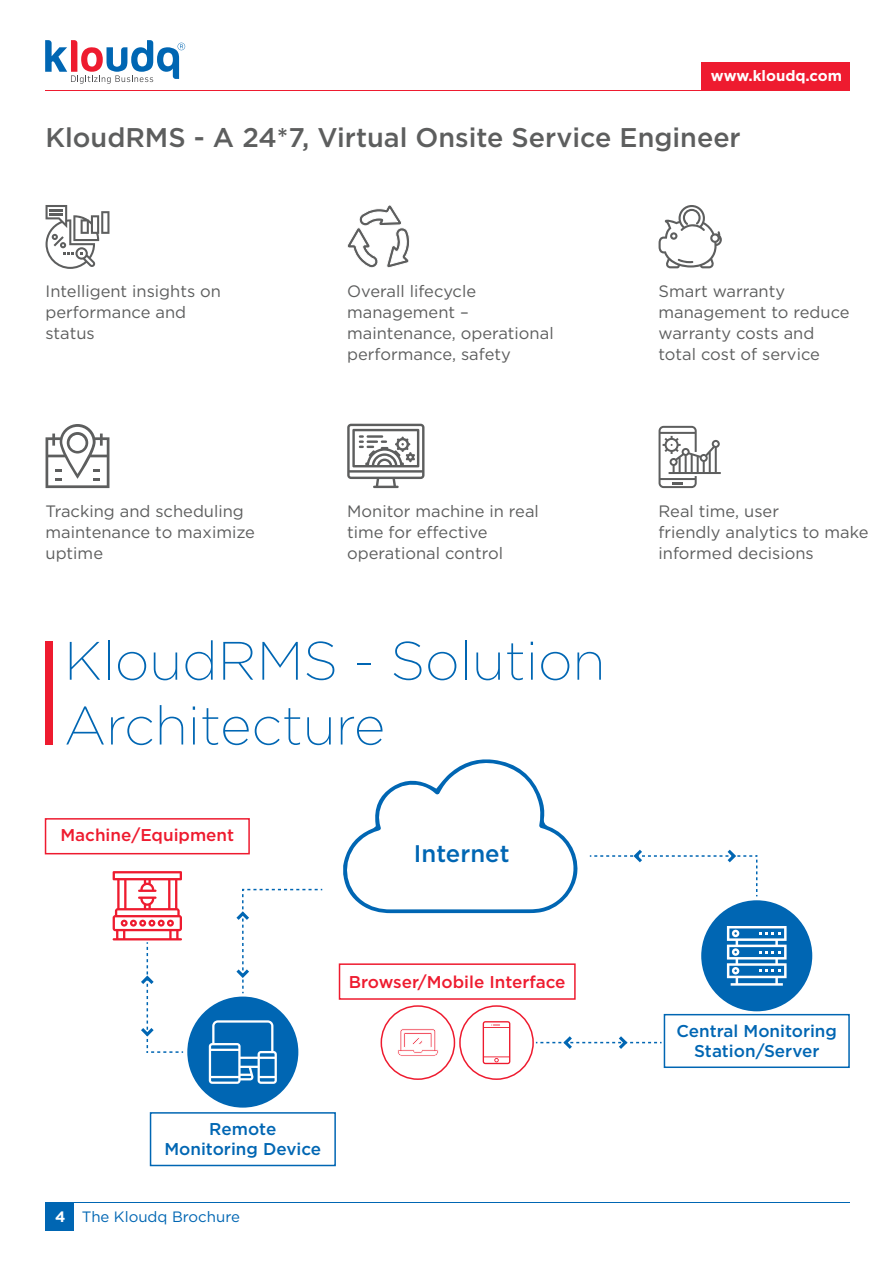
<style>
.page{position:relative;width:893px;height:1263px;background:#fff}
.page>*{position:absolute;margin:0;border:0;box-sizing:border-box;transform-origin:0 0}
.t1{font:200 54px/64.8px "Gotham";color:#0066b3}
.t2{font:500 27px "Gotham";color:#5d5e5e}
.t3{font:500 24px "Gotham";color:#0066b3}
.t4{font:500 17.1px/20.5px "Gotham";color:#0066b3;text-align:center}
.t5{font:500 17.1px "Gotham";color:#ee1b2f}
.t6{font:16.5px/21px "Gotham";color:#5d5e5e}
.t7{font:15px "Gotham";color:#0066b3}
.t8{font:700 15px "Gotham";color:#fff}
</style>
<div class="page">
<div style="left:701px;top:62px;width:149px;height:29px;background:#ee1b2f"></div>
<hr style="left:46px;top:90px;width:804px;height:1px;background:#ee1b2f">
<hr style="left:45px;top:1202px;width:804px;height:1px;background:#0066b3">
<div style="left:45px;top:1202px;width:29px;height:29px;background:#0066b3"></div>
<div style="left:46px;top:641px;width:7px;height:104px;background:#ee1b2f"></div>
<svg style="left:46px;top:205px;width:63px;height:64px"></svg>
<svg style="left:347px;top:205px;width:63px;height:63px"></svg>
<svg style="left:659px;top:205px;width:63px;height:63px"></svg>
<svg style="left:46px;top:424px;width:63px;height:64px"></svg>
<svg style="left:347px;top:424px;width:77px;height:64px"></svg>
<svg style="left:659px;top:426px;width:62px;height:62px"></svg>
<div style="left:664px;top:1014px;width:186px;height:54px;border:2px solid #0066b3"></div>
<div style="left:150px;top:1112px;width:186px;height:54px;border:2px solid #0066b3"></div>
<div style="left:339px;top:963px;width:237px;height:37px;border:2px solid #ee1b2f"></div>
<div style="left:45px;top:818px;width:205px;height:36px;border:2px solid #ee1b2f"></div>
<div style="left:701px;top:900px;width:111px;height:111px;background:#0066b3;border-radius:50%"></div>
<div style="left:187px;top:996px;width:111px;height:111px;background:#0066b3;border-radius:50%"></div>
<svg style="left:236px;top:888px;width:86px;height:105px"></svg>
<svg style="left:536px;top:1036px;width:125px;height:13px"></svg>
<svg style="left:338px;top:759px;width:449px;height:227px"></svg>
<div style="left:459px;top:1005px;width:75px;height:75px;border:2px solid #ee1b2f;border-radius:50%"></div>
<svg style="left:483px;top:1021px;width:27px;height:43px"></svg>
<div style="left:381px;top:1005px;width:74px;height:75px;border:2px solid #ee1b2f;border-radius:50%"></div>
<svg style="left:397px;top:1029px;width:41px;height:27px"></svg>
<svg style="left:209px;top:1020px;width:68px;height:64px"></svg>
<svg style="left:113px;top:871px;width:70px;height:182px"></svg>
<svg style="left:45px;top:40px;width:140px;height:44px"></svg>
<p class="t8" style="left:711px;top:69px;width:133px">www.kloudq.com</p>
<h2 class="t2" style="left:46px;top:125px;width:697px">KloudRMS - A 24*7, Virtual Onsite Service Engineer</h2>
<p class="t6" style="left:46px;top:282px;width:177px">Intelligent insights on performance and status</p>
<p class="t6" style="left:347px;top:282px;width:208px">Overall lifecycle management – maintenance, operational performance, safety</p>
<p class="t6" style="left:659px;top:282px;width:193px">Smart warranty management to reduce warranty costs and total cost of service</p>
<p class="t6" style="left:46px;top:502px;width:211px">Tracking and scheduling maintenance to maximize uptime</p>
<p class="t6" style="left:347px;top:502px;width:193px">Monitor machine in real time for effective operational control</p>
<p class="t6" style="left:659px;top:502px;width:211px">Real time, user<br>friendly analytics to make informed decisions</p>
<h1 class="t1" style="left:64px;top:631px;width:543px">KloudRMS - Solution<br>Architecture</h1>
<p class="t5" style="left:60px;top:827px;width:175px">Machine/Equipment</p>
<h3 class="t3" style="left:414px;top:843px;width:97px">Internet</h3>
<p class="t5" style="left:349px;top:974px;width:218px">Browser/Mobile Interface</p>
<p class="t4" style="left:164px;top:1119px;width:158px">Remote<br>Monitoring Device</p>
<p class="t8" style="left:55px;top:1210px;width:12px">4</p>
<p class="t7" style="left:82px;top:1209px;width:160px">The Kloudq Brochure</p>
<p class="t4" style="left:676px;top:1021px;width:162px">Central Monitoring<br>Station/Server</p>
</div>
